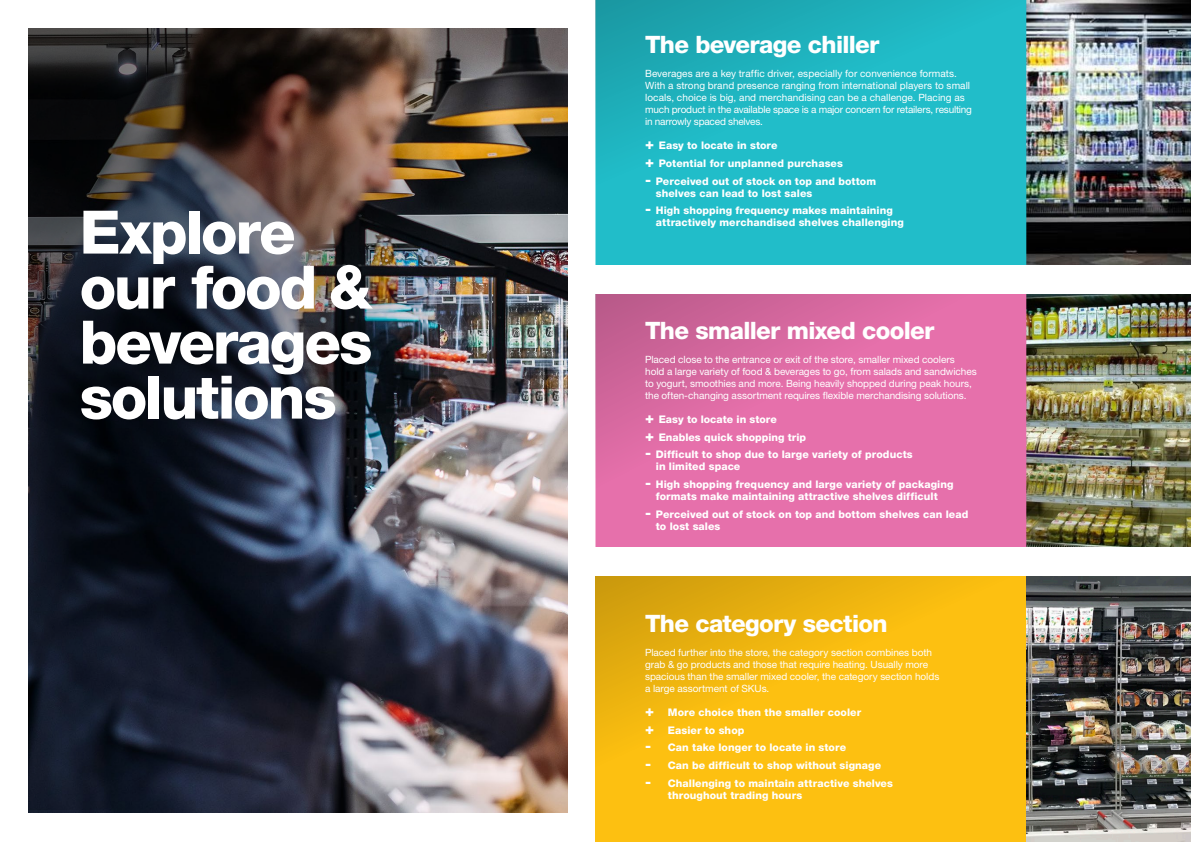
<style>
.page{position:relative;width:1191px;height:842px;background:#fff}
.page>*{position:absolute;margin:0;border:0;box-sizing:border-box;transform-origin:0 0}
.BEA_Concept_Body_tex{font:800 60px/55px "Helvetica Neue LTW1 G";letter-spacing:-.035em;color:#fff}
.BEA_Concept_Body_tex-2{font:800 24px "Helvetica Neue LTW1 G";letter-spacing:-.03em;color:#fff}
.Concept_small_Headli{font:800 10.5px/12px "Helvetica Neue LTW1 G";letter-spacing:.005em;color:#fff}
.Concept_small_Headli-2{font:10px/12px "Helvetica Neue LTW1 G";letter-spacing:-.005em;color:#fff}
.s1{font-size:15px}
</style>
<div class="page">
<img style="left:1120px;top:0;width:71px;height:265px">
<svg style="left:595px;top:0;width:525px;height:265px;background:#2fadb6"></svg>
<img style="left:1148px;top:576px;width:43px;height:266px">
<img style="left:28px;top:28px;width:539px;height:781px">
<img style="left:28px;top:62px;width:473px;height:407px">
<svg style="left:595px;top:576px;width:553px;height:266px;background:#d5a620"></svg>
<img style="left:595px;top:294px;width:596px;height:253px">
<p class="BEA_Concept_Body_tex" style="left:80px;top:205px;width:294px">Explore our food &amp; beverages solutions</p>
<p class="BEA_Concept_Body_tex-2" style="left:645px;top:31px;width:236px">The beverage chiller</p>
<p class="Concept_small_Headli-2" style="left:645px;top:68px;width:328px">Beverages are a key traffic driver, especially for convenience formats.<br>With a strong brand presence ranging from international players to small locals, choice is big, and merchandising can be a challenge. Placing as much product in the available space is a major concern for retailers, resulting in narrowly spaced shelves.</p>
<p class="Concept_small_Headli" style="left:645px;top:140px;width:134px"><span class="s1">+</span> Easy to locate in store</p>
<p class="Concept_small_Headli" style="left:645px;top:157px;width:199px"><span class="s1">+</span> Potential for unplanned purchases</p>
<p class="Concept_small_Headli" style="left:656px;top:175px;width:222px;text-indent:-11px"><span class="s1">-</span> Perceived out of stock on top and bottom shelves can lead to lost sales</p>
<p class="Concept_small_Headli" style="left:656px;top:205px;width:249px;text-indent:-11px"><span class="s1">-</span> High shopping frequency makes maintaining attractively merchandised shelves challenging</p>
<p class="BEA_Concept_Body_tex-2" style="left:645px;top:316px;width:291px">The smaller mixed cooler</p>
<p class="Concept_small_Headli-2" style="left:645px;top:353px;width:333px">Placed close to the entrance or exit of the store, smaller mixed coolers<br>hold a large variety of food &amp; beverages to go, from salads and sandwiches to yogurt, smoothies and more. Being heavily shopped during peak hours, the often-changing assortment requires flexible merchandising solutions.</p>
<p class="Concept_small_Headli" style="left:645px;top:413px;width:133px"><span class="s1">+</span> Easy to locate in store</p>
<p class="Concept_small_Headli" style="left:645px;top:431px;width:162px"><span class="s1">+</span> Enables quick shopping trip</p>
<p class="Concept_small_Headli" style="left:656px;top:448px;width:258px;text-indent:-11px"><span class="s1">-</span> Difficult to shop due to large variety of products in limited space</p>
<p class="Concept_small_Headli" style="left:645px;top:478px;width:310px;text-align:center"><span class="s1">-</span> High shopping frequency and large variety of packaging formats make maintaining attractive shelves difficult</p>
<p class="Concept_small_Headli" style="left:656px;top:508px;width:314px;text-indent:-11px"><span class="s1">-</span> Perceived out of stock on top and bottom shelves can lead to lost sales</p>
<p class="BEA_Concept_Body_tex-2" style="left:645px;top:609px;width:244px">The category section</p>
<p class="Concept_small_Headli-2" style="left:645px;top:646px;width:296px">Placed further into the store, the category section combines both grab &amp; go products and those that require heating. Usually more spacious than the smaller mixed cooler, the category section holds a large assortment of SKUs.</p>
<p class="Concept_small_Headli" style="left:645px;top:706px;width:217px"><span class="s1">+</span> More choice then the smaller cooler</p>
<p class="Concept_small_Headli" style="left:645px;top:724px;width:101px"><span class="s1">+</span> Easier to shop</p>
<p class="Concept_small_Headli" style="left:645px;top:741px;width:202px"><span class="s1">-</span> Can take longer to locate in store</p>
<p class="Concept_small_Headli" style="left:645px;top:759px;width:237px"><span class="s1">-</span> Can be difficult to shop without signage</p>
<p class="Concept_small_Headli" style="left:668px;top:777px;width:227px;text-indent:-23px"><span class="s1">-</span> Challenging to maintain attractive shelves throughout trading hours</p>
</div>
